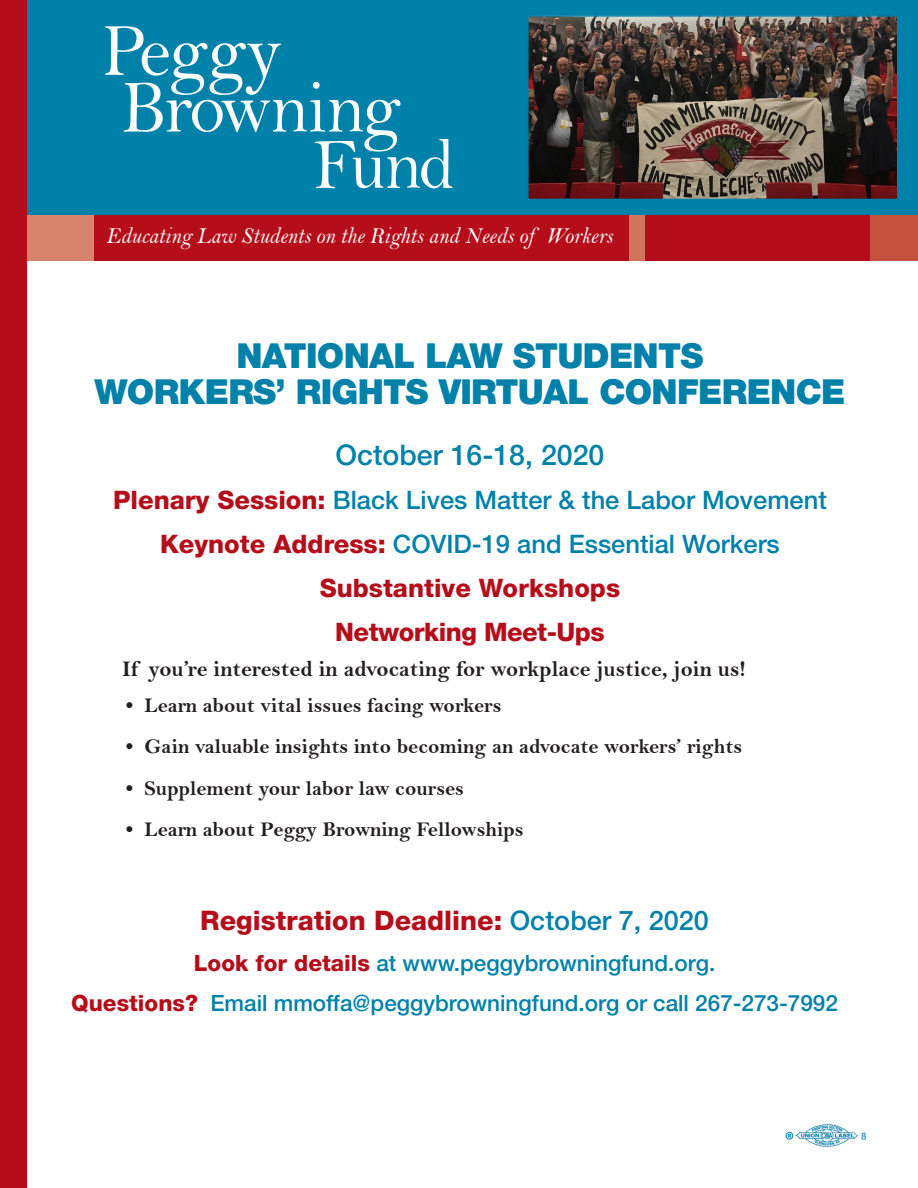
<style>
.page{position:relative;width:918px;height:1188px;background:#fff}
.page>*{position:absolute;margin:0;border:0;box-sizing:border-box;transform-origin:0 0}
.t1{font:900 34.5px/36px "Helvetica Neue";letter-spacing:-.02em;color:#0081aa;text-align:center}
.t2{font:500 28.5px "Helvetica Neue";color:#0081aa}
.t3{font:800 27px "Helvetica Neue";color:#b50e1a}
.t4{font:500 25.5px "Helvetica Neue";color:#0081aa}
.t5{font:800 25.5px "Helvetica Neue";color:#b50e1a}
.t6{font:800 25.5px "Helvetica Neue";letter-spacing:-.02em;color:#b50e1a}
.t7{font:23.4px "Bell MT Italic";color:#fff;scale:.93 1}
.t8{font:500 22.5px "Helvetica Neue";color:#0081aa}
.t9{font:22.5px "Bell MT Bold";color:#231f20}
.t10{font:21px "Bell MT Bold";color:#231f20}
.s1{font-weight:800;color:#b50e1a}
.s2{font-weight:500;color:#0081aa}
</style>
<div class="page">
<div style="left:0;top:0;width:918px;height:225px;background:#0081aa"></div>
<svg style="left:105px;top:26px;width:348px;height:162px"></svg>
<div style="left:27px;top:215px;width:77px;height:46px;background:#d7836d"></div>
<div style="left:95px;top:215px;width:784px;height:46px;background:#b50e1a"></div>
<div style="left:870px;top:215px;width:48px;height:46px;background:#c5523d"></div>
<div style="left:0;top:0;width:27px;height:1188px;background:#b50e1a"></div>
<img style="left:785px;top:1124px;width:81px;height:23px">
<div style="left:629px;top:215px;width:16px;height:46px;background:#d1745d"></div>
<img style="left:530px;top:18px;width:366px;height:179px">
<div style="left:527px;top:15px;width:372px;height:185px;border:2px solid #0081aa"></div>
<p class="t7" style="left:106px;top:222px;width:546px">Educating Law Students on the Rights and Needs of Workers</p>
<p class="t1" style="left:94px;top:337px;width:753px">NATIONAL LAW STUDENTS<br>WORKERS’ RIGHTS VIRTUAL CONFERENCE</p>
<p class="t2" style="left:336px;top:438px;width:270px">October 16-18, 2020</p>
<p class="t4" style="left:113px;top:485px;width:715px"><span class="s1">Plenary Session:</span> Black Lives Matter &amp; the Labor Movement</p>
<p class="t4" style="left:160px;top:529px;width:621px"><span class="s1">Keynote Address:</span> COVID-19 and Essential Workers</p>
<p class="t5" style="left:320px;top:573px;width:302px">Substantive Workshops</p>
<p class="t6" style="left:335px;top:617px;width:271px">Networking Meet-Ups</p>
<p class="t9" style="left:122px;top:656px;width:625px">If you’re interested in advocating for workplace justice, join us!</p>
<p class="t10" style="left:126px;top:693px;width:377px">• Learn about vital issues facing workers</p>
<p class="t10" style="left:126px;top:734px;width:618px">• Gain valuable insights into becoming an advocate workers’ rights</p>
<p class="t10" style="left:126px;top:775px;width:339px">• Supplement your labor law courses</p>
<p class="t10" style="left:126px;top:816px;width:399px">• Learn about Peggy Browning Fellowships</p>
<p class="t3" style="left:200px;top:905px;width:510px">Registration Deadline: <span class="s2">October 7, 2020</span></p>
<p class="t8" style="left:194px;top:949px;width:523px"><span class="s1">Look for details</span> at www.peggybrowningfund.org.</p>
<p class="t8" style="left:71px;top:990px;width:768px"><span class="s1">Questions?</span> Email mmoffa@peggybrowningfund.org or call 267-273-7992</p>
</div>
